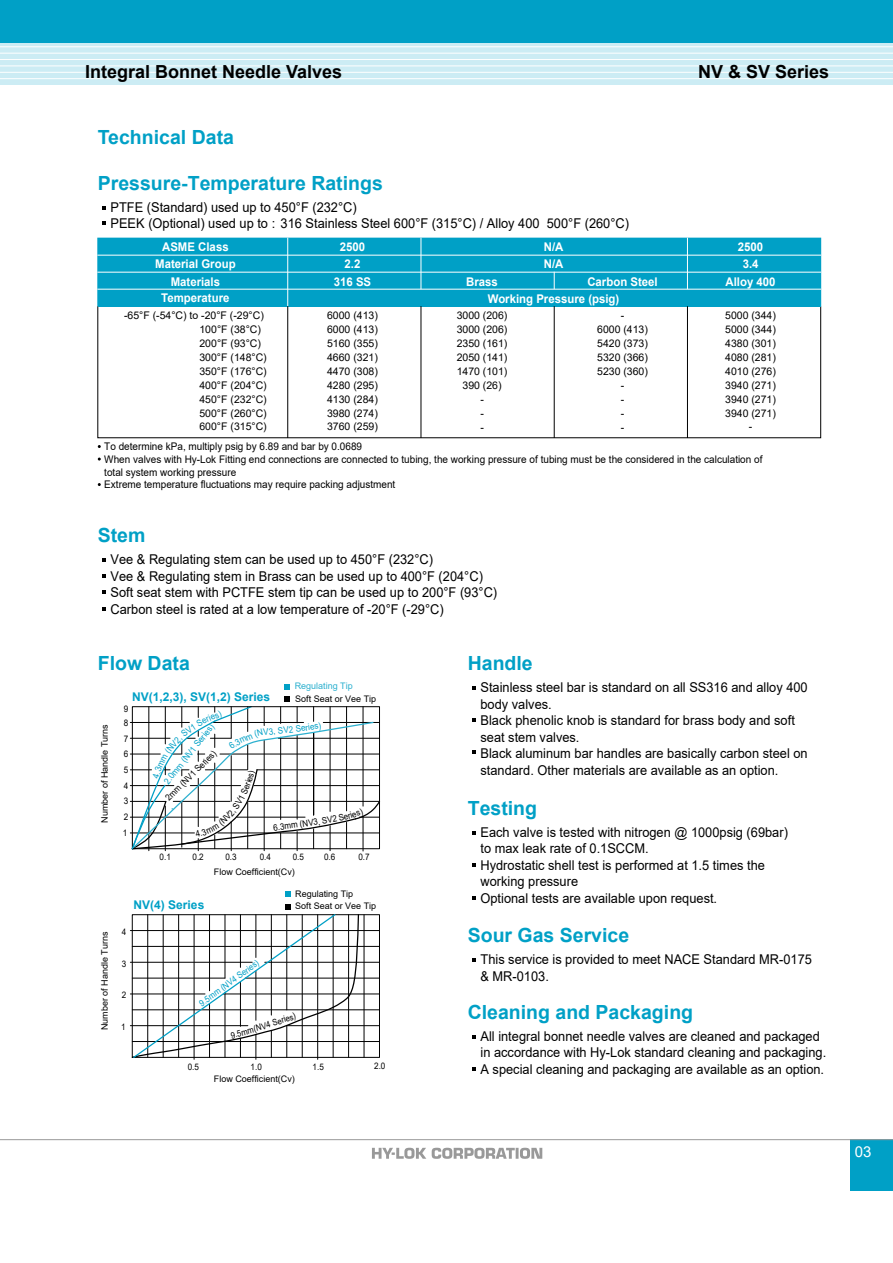
<style>
.page{position:relative;width:893px;height:1263px;background:#fff}
.page>*{position:absolute;margin:0;border:0;box-sizing:border-box;transform-origin:0 0}
.t1{font:700 19.5px "Arial";color:#00a0c6}
.t2{font:700 18px "Arial";color:#000}
.t3{font:15px "Arial";color:#fff}
.t4{font:13.5px/16.5px "Arial";color:#000;scale:.95 1}
.t5{font:700 12px/17.1px "Arial";color:#fff;text-align:center;scale:.95 1}
.t6{font:700 12px "Arial";color:#00a0c6}
.t7{font:10.5px/14px "Arial";color:#000;text-align:center}
.t8{font:10.5px/12.8px "Arial";color:#000;scale:.95 1}
.t9{font:9px "Arial";color:#000}
.t10{font:9px "Arial";color:#000;scale:.9 1}
.t11{font:9px "Arial";color:#00a0c6;scale:.9 1}
.t12{font:9px "Arial";color:#00a0c6;scale:.88 1}
.t13{font:9px "Arial";color:#000;scale:.85 1}
.t14{font:9px "Arial";color:#2cb0cf}
.t15{font:9px "Arial";color:#000;scale:.89 1}
</style>
<div class="page">
<svg style="left:372px;top:1148px;width:54px;height:11px"></svg>
<svg style="left:432px;top:1148px;width:110px;height:11px"></svg>
<div style="left:98px;top:238px;width:723px;height:68px;background:#00a0c6"></div>
<div style="left:97px;top:238px;width:724px;height:69px;border:1px solid #00a0c6"></div>
<hr style="left:97px;top:255px;width:724px;height:1px;background:#fff">
<hr style="left:97px;top:272px;width:724px;height:1px;background:#fff">
<hr style="left:97px;top:289px;width:724px;height:1px;background:#fff">
<hr style="left:287px;top:238px;width:1px;height:68px;background:#fff">
<hr style="left:287px;top:306px;width:1px;height:132px;background:#000">
<hr style="left:421px;top:238px;width:1px;height:51px;background:#fff">
<hr style="left:421px;top:306px;width:1px;height:132px;background:#000">
<svg style="left:554px;top:272px;width:1px;height:17px"></svg>
<hr style="left:554px;top:306px;width:1px;height:132px;background:#000">
<hr style="left:687px;top:238px;width:1px;height:51px;background:#fff">
<hr style="left:687px;top:306px;width:1px;height:132px;background:#000">
<div style="left:0;top:21px;width:893px;height:64px;background:#ccecf4"></div>
<hr style="left:0;top:46px;width:893px;height:1px;background:#fff">
<hr style="left:0;top:53px;width:893px;height:1px;background:#fff">
<hr style="left:0;top:59px;width:893px;height:1px;background:#fff">
<hr style="left:0;top:65px;width:893px;height:1px;background:#fff">
<hr style="left:0;top:72px;width:893px;height:1px;background:#fff">
<hr style="left:0;top:78px;width:893px;height:1px;background:#fff">
<div style="left:0;top:0;width:893px;height:43px;background:#00a0c6"></div>
<div style="left:850px;top:1140px;width:43px;height:51px;background:#00a0c6"></div>
<hr style="left:0;top:1139px;width:893px;height:1px;background:#999">
<svg style="left:285px;top:684px;width:5px;height:5px"></svg>
<hr style="left:364px;top:915px;width:1px;height:142px;background:#000">
<hr style="left:132px;top:1041px;width:247px;height:1px;background:#000">
<hr style="left:132px;top:1009px;width:247px;height:1px;background:#000">
<hr style="left:265px;top:962px;width:114px;height:1px;background:#000">
<hr style="left:130px;top:962px;width:122px;height:1px;background:#000">
<hr style="left:132px;top:946px;width:247px;height:1px;background:#000">
<hr style="left:130px;top:930px;width:249px;height:1px;background:#000">
<hr style="left:130px;top:1025px;width:118px;height:1px;background:#000">
<hr style="left:287px;top:1025px;width:92px;height:1px;background:#000">
<hr style="left:245px;top:978px;width:134px;height:1px;background:#000">
<hr style="left:130px;top:994px;width:75px;height:1px;background:#000">
<hr style="left:223px;top:994px;width:156px;height:1px;background:#000">
<svg style="left:285px;top:891px;width:5px;height:6px"></svg>
<svg style="left:131px;top:904px;width:229px;height:155px"></svg>
<svg style="left:472px;top:958px;width:3px;height:4px"></svg>
<svg style="left:472px;top:686px;width:3px;height:4px"></svg>
<svg style="left:472px;top:1067px;width:3px;height:4px"></svg>
<svg style="left:102px;top:558px;width:3px;height:4px"></svg>
<svg style="left:102px;top:574px;width:3px;height:4px"></svg>
<svg style="left:130px;top:696px;width:251px;height:155px"></svg>
<h2 class="t2" style="left:85px;top:59px;width:259px">Integral Bonnet Needle Valves</h2>
<h2 class="t2" style="left:698px;top:59px;width:133px">NV &amp; SV Series</h2>
<h1 class="t1" style="left:98px;top:124px;width:138px">Technical Data</h1>
<h1 class="t1" style="left:98px;top:169px;width:287px">Pressure-Temperature Ratings</h1>
<p class="t4" style="left:111px;top:198px;width:547px">PTFE (Standard) used up to 450°F (232°C)<br>PEEK (Optional) used up to : 316 Stainless Steel 600°F (315°C) / Alloy 400 500°F (260°C)</p>
<p class="t5" style="left:162px;top:239px;width:72px">ASME Class</p>
<p class="t5" style="left:340px;top:239px;width:28px">2500</p>
<p class="t5" style="left:544px;top:239px;width:22px">N/A</p>
<p class="t5" style="left:738px;top:239px;width:28px">2500</p>
<p class="t5" style="left:155px;top:255px;width:86px">Material Group<br>Materials<br>Temperature</p>
<p class="t5" style="left:345px;top:255px;width:18px">2.2</p>
<p class="t5" style="left:544px;top:255px;width:22px">N/A</p>
<p class="t5" style="left:466px;top:273px;width:35px">Brass</p>
<p class="t5" style="left:334px;top:273px;width:41px">316 SS</p>
<p class="t5" style="left:587px;top:273px;width:76px">Carbon Steel</p>
<p class="t5" style="left:743px;top:255px;width:18px">3.4</p>
<p class="t5" style="left:726px;top:273px;width:54px">Alloy 400</p>
<p class="t5" style="left:488px;top:290px;width:140px">Working Pressure (psig)</p>
<p class="t7" style="left:199px;top:308px;width:69px;text-align:left;text-indent:-75px">-65°F (-54°C) to -20°F (-29°C)<br>100°F (38°C)<br>200°F (93°C)<br>300°F (148°C)<br>350°F (176°C)<br>400°F (204°C)<br>450°F (232°C)<br>500°F (260°C)<br>600°F (315°C)</p>
<p class="t7" style="left:327px;top:308px;width:52px;text-align:justify">6000 (413)<br>6000 (413)<br>5160 (355)<br>4660 (321)<br>4470 (308)<br>4280 (295)<br>4130 (284)<br>3980 (274)<br>3760 (259)</p>
<p class="t7" style="left:457px;top:308px;width:52px">3000 (206)<br>3000 (206)<br>2350 (161)<br>2050 (141)<br>1470 (101)<br>390 (26)<br>-<br>-<br>-</p>
<p class="t7" style="left:597px;top:308px;width:52px">-<br>6000 (413)<br>5420 (373)<br>5320 (366)<br>5230 (360) -<br>-<br>-<br>-</p>
<p class="t7" style="left:725px;top:308px;width:52px">5000 (344)<br>5000 (344)<br>4380 (301)<br>4080 (281)<br>4010 (276)<br>3940 (271)<br>3940 (271)<br>3940 (271) -</p>
<p class="t8" style="left:104px;top:440px;width:694px">To determine kPa, multiply psig by 6.89 and bar by 0.0689<br>When valves with Hy-Lok Fitting end connections are connected to tubing, the working pressure of tubing must be the considered in the calculation of total system working pressure<br>Extreme temperature fluctuations may require packing adjustment</p>
<h1 class="t1" style="left:98px;top:521px;width:49px">Stem</h1>
<p class="t4" style="left:111px;top:551px;width:408px">Vee &amp; Regulating stem can be used up to 450°F (232°C)<br>Vee &amp; Regulating stem in Brass can be used up to 400°F (204°C)<br>Soft seat stem with PCTFE stem tip can be used up to 200°F (93°C)<br>Carbon steel is rated at a low temperature of -20°F (-29°C)</p>
<h1 class="t1" style="left:98px;top:649px;width:94px">Flow Data</h1>
<p class="t9" style="left:99px;top:823px;width:100px;rotate:-90deg">Number of Handle Turns</p>
<p class="t6" style="left:132px;top:689px;width:140px">NV(1,2,3), SV(1,2) Series</p>
<p class="t10" style="left:124px;top:702px;width:7px">9</p>
<p class="t10" style="left:124px;top:716px;width:7px">8</p>
<p class="t10" style="left:124px;top:732px;width:7px">7</p>
<p class="t10" style="left:124px;top:748px;width:7px">6</p>
<p class="t10" style="left:124px;top:763px;width:7px">5</p>
<p class="t10" style="left:124px;top:779px;width:7px">4</p>
<p class="t10" style="left:124px;top:795px;width:7px">3</p>
<p class="t10" style="left:124px;top:810px;width:7px">2</p>
<p class="t10" style="left:123px;top:826px;width:7px">1</p>
<p class="t11" style="left:161px;top:779px;width:84px;rotate:-51deg">2.0mm (NV1 Series)</p>
<p class="t10" style="left:162px;top:794px;width:76px;rotate:-44deg">2mm (NV1 Series)</p>
<p class="t14" style="left:295px;top:680px;width:60px">Regulating Tip</p>
<p class="t9" style="left:295px;top:693px;width:83px">Soft Seat or Vee Tip</p>
<p class="t11" style="left:283px;top:724px;width:31px;rotate:-7deg">V2 Seri</p>
<p class="t15" style="left:277px;top:821px;width:24px;rotate:-7deg">.3mm</p>
<p class="t10" style="left:160px;top:850px;width:14px">0.1</p>
<p class="t10" style="left:192px;top:850px;width:14px">0.2</p>
<p class="t10" style="left:225px;top:850px;width:14px">0.3</p>
<p class="t10" style="left:260px;top:850px;width:14px">0.4</p>
<p class="t10" style="left:293px;top:850px;width:14px">0.5</p>
<p class="t10" style="left:324px;top:850px;width:14px">0.6</p>
<p class="t10" style="left:358px;top:850px;width:14px">0.7</p>
<p class="t9" style="left:214px;top:865px;width:83px">Flow Coefficient(Cv)</p>
<p class="t9" style="left:99px;top:1030px;width:100px;rotate:-90deg">Number of Handle Turns</p>
<p class="t10" style="left:122px;top:926px;width:7px">4</p>
<p class="t9" style="left:295px;top:887px;width:60px">Regulating Tip</p>
<p class="t6" style="left:134px;top:896px;width:72px">NV(4) Series</p>
<p class="t9" style="left:295px;top:900px;width:83px">Soft Seat or Vee Tip</p>
<p class="t10" style="left:122px;top:957px;width:7px">3</p>
<p class="t10" style="left:122px;top:989px;width:7px">2</p>
<p class="t10" style="left:121px;top:1021px;width:7px">1</p>
<p class="t12" style="left:196px;top:999px;width:83px;rotate:-36deg">9.5mm (NV4 Series)</p>
<p class="t13" style="left:229px;top:1029px;width:39px;rotate:-16deg">9.5mm(N</p>
<p class="t13" style="left:259px;top:1021px;width:44px;rotate:-18deg">V4 Series)</p>
<p class="t10" style="left:188px;top:1060px;width:14px">0.5</p>
<p class="t10" style="left:251px;top:1060px;width:14px">1.0</p>
<p class="t10" style="left:313px;top:1060px;width:14px">1.5</p>
<p class="t9" style="left:214px;top:1073px;width:83px">Flow Coefficient(Cv)</p>
<p class="t10" style="left:374px;top:1059px;width:14px">2.0</p>
<h1 class="t1" style="left:468px;top:649px;width:67px">Handle</h1>
<p class="t4" style="left:480px;top:679px;width:346px">Stainless steel bar is standard on all SS316 and alloy 400 body valves.<br>Black phenolic knob is standard for brass body and soft seat stem valves.<br>Black aluminum bar handles are basically carbon steel on standard. Other materials are available as an option.</p>
<h1 class="t1" style="left:468px;top:794px;width:71px">Testing</h1>
<p class="t4" style="left:480px;top:824px;width:325px">Each valve is tested with nitrogen @ 1000psig (69bar) to max leak rate of 0.1SCCM.<br>Hydrostatic shell test is performed at 1.5 times the working pressure<br>Optional tests are available upon request.</p>
<h1 class="t1" style="left:468px;top:922px;width:163px">Sour Gas Service</h1>
<p class="t4" style="left:480px;top:951px;width:350px">This service is provided to meet NACE Standard MR-0175 &amp; MR-0103.</p>
<h1 class="t1" style="left:468px;top:998px;width:227px">Cleaning and Packaging</h1>
<p class="t4" style="left:480px;top:1028px;width:365px">All integral bonnet needle valves are cleaned and packaged in accordance with Hy-Lok standard cleaning and packaging.<br>A special cleaning and packaging are available as an option.</p>
<p class="t3" style="left:855px;top:1141px;width:18px">03</p>
</div>
